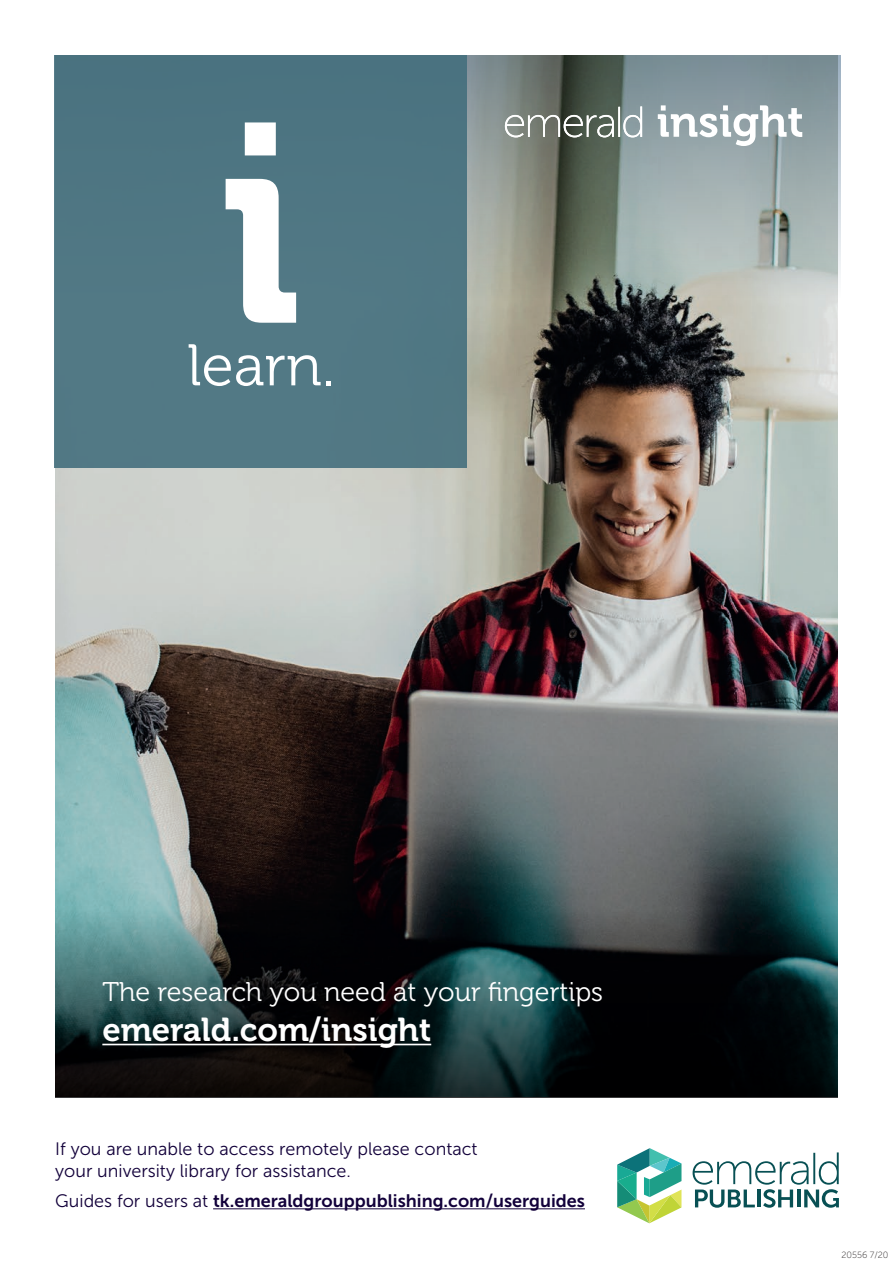
<style>
.page{position:relative;width:893px;height:1263px;background:#fff}
.page>*{position:absolute;margin:0;border:0;box-sizing:border-box;transform-origin:0 0}
.t1{font:58.5px "Museo 300";color:#fff}
.t2{font:33px "Museo 700";color:#fff}
.t3{font:27px "Museo 300";color:#fff}
.t4{font:18px/22.5px "Museo Sans 300";color:#12003a}
.t5{font:18px "Museo Sans 700";color:#12003a}
.t6{font:9px "Museo Sans 100";color:#231f20}
.s1{font-family:"Museo Sans 300"}
</style>
<div class="page">
<img style="left:55px;top:298px;width:783px;height:612px">
<svg style="left:467px;top:55px;width:373px;height:243px;background:#8d9894"></svg>
<svg style="left:55px;top:910px;width:783px;height:187px;background:#162527"></svg>
<div style="left:55px;top:55px;width:412px;height:413px;background:#507784"></div>
<svg style="left:226px;top:122px;width:70px;height:201px"></svg>
<svg style="left:505px;top:105px;width:297px;height:41px"></svg>
<svg style="left:693px;top:1152px;width:146px;height:56px"></svg>
<svg style="left:617px;top:1148px;width:64px;height:75px"></svg>
<hr style="left:213px;top:1208px;width:372px;height:1px;background:#12003a">
<hr style="left:102px;top:1044px;width:329px;height:1px;background:#fff">
<h1 class="t1" style="left:187px;top:334px;width:149px">learn.</h1>
<h3 class="t3" style="left:102px;top:977px;width:502px">The research you need at your fingertips</h3>
<h2 class="t2" style="left:102px;top:1011px;width:330px">emerald.com/insight</h2>
<p class="t4" style="left:55px;top:1137px;width:424px">If you are unable to access remotely please contact your university library for assistance.</p>
<p class="t5" style="left:55px;top:1191px;width:531px"><span class="s1">Guides for users at</span> tk.emeraldgrouppublishing.com/userguides</p>
<p class="t6" style="left:841px;top:1250px;width:49px">20556 7/20</p>
</div>
